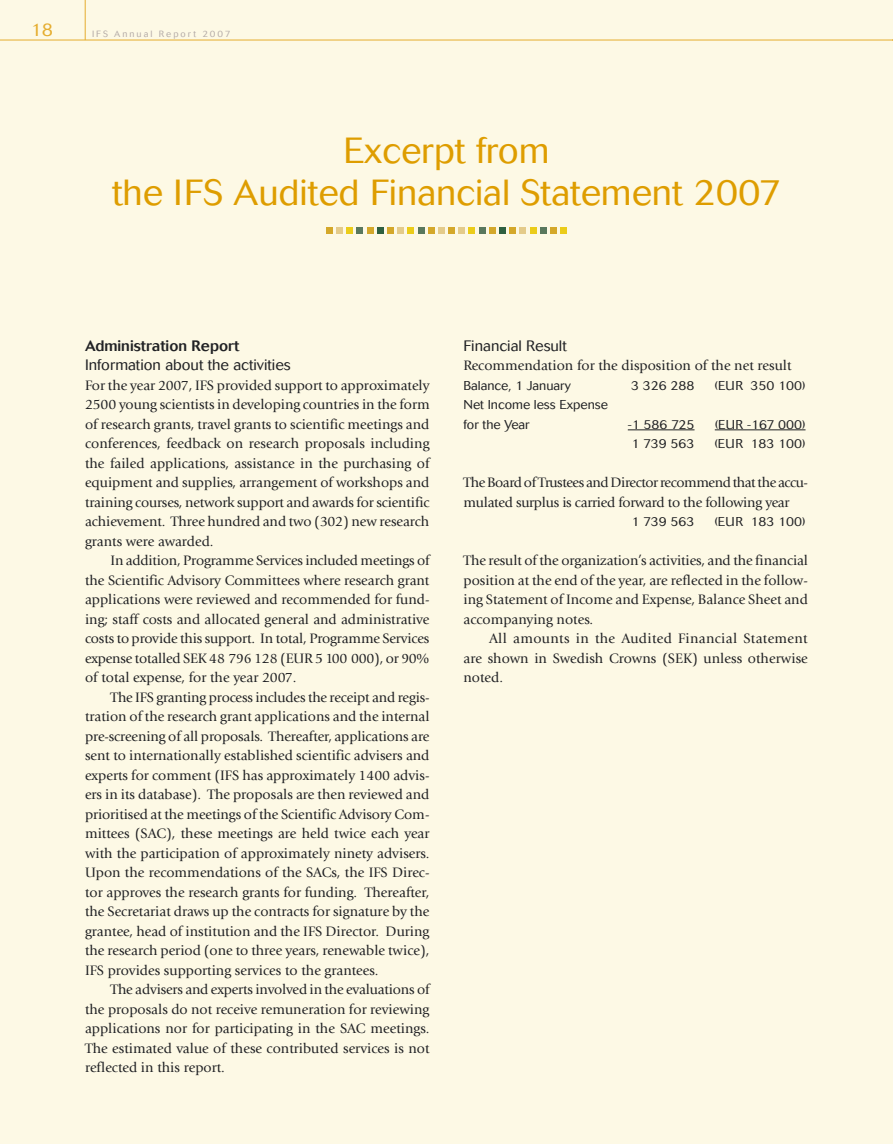
<style>
.page{position:relative;width:893px;height:1144px;background:#fdf9e5}
.page>*{position:absolute;margin:0;border:0;box-sizing:border-box;transform-origin:0 0}
.t1{font:300 36px/42px "Cosmos";color:#de9d00;text-align:center}
.t2{font:300 18px "Cosmos";color:#e5ad2f}
.t3{font:300 15px "Cosmos";color:#202124}
.t4{font:500 15px "Cosmos";color:#202124}
.t5{font:14.25px/19.5px "Giovanni";color:#202124;text-align:justify}
.t6{font:14.25px/19.5px "Giovanni";letter-spacing:-.03em;color:#202124}
.t7{font:300 12.75px/19.5px "Cosmos";color:#202124}
.t8{font:300 9px "Cosmos";letter-spacing:.23em;color:#b4aba7}
</style>
<div class="page">
<hr style="left:0;top:40px;width:893px;height:1px;background:#e5ad2f">
<hr style="left:85px;top:0;width:1px;height:40px;background:#e5ad2f">
<hr style="left:628px;top:429px;width:66px;height:1px;background:#202124">
<hr style="left:715px;top:429px;width:90px;height:1px;background:#202124">
<div style="left:438px;top:228px;width:7px;height:6px;background:#e4cb8a"></div>
<svg style="left:398px;top:228px;width:36px;height:6px"></svg>
<div style="left:387px;top:228px;width:7px;height:6px;background:#d4a82a"></div>
<svg style="left:347px;top:228px;width:36px;height:6px"></svg>
<div style="left:336px;top:228px;width:7px;height:6px;background:#e4cb8a"></div>
<div style="left:326px;top:228px;width:7px;height:6px;background:#d4a82a"></div>
<div style="left:560px;top:228px;width:7px;height:6px;background:#ebcc19"></div>
<svg style="left:520px;top:228px;width:36px;height:6px"></svg>
<div style="left:509px;top:228px;width:7px;height:6px;background:#d4a82a"></div>
<div style="left:499px;top:228px;width:7px;height:6px;background:#2e6040"></div>
<svg style="left:459px;top:228px;width:36px;height:6px"></svg>
<div style="left:448px;top:228px;width:7px;height:6px;background:#d4a82a"></div>
<p class="t2" style="left:31px;top:20px;width:24px">18</p>
<p class="t8" style="left:92px;top:28px;width:140px">IFS Annual Report 2007</p>
<h1 class="t1" style="left:112px;top:130px;width:670px">Excerpt from<br>the IFS Audited Financial Statement 2007</h1>
<p class="t4" style="left:85px;top:337px;width:156px">Administration Report</p>
<p class="t3" style="left:85px;top:356px;width:207px">Information about the activities</p>
<p class="t5" style="left:85px;top:375px;width:346px">For the year 2007, IFS provided support to approximately 2500 young scientists in developing countries in the form of research grants, travel grants to scientific meetings and conferences, feedback on research proposals including the failed applications, assistance in the purchasing of equipment and supplies, arrangement of workshops and training courses, network support and awards for scientific achievement. Three hundred and two (302) new research grants were awarded.</p>
<p class="t5" style="left:85px;top:551px;width:346px;text-indent:25px">In addition, Programme Services included meetings of the Scientific Advisory Committees where research grant applications were reviewed and recommended for fund&shy;ing; staff costs and allocated general and administrative costs to provide this support. In total, Programme Services expense totalled SEK 48 796 128 (EUR 5 100 000), or 90% of total expense, for the year 2007.</p>
<p class="t5" style="left:85px;top:687px;width:346px;text-indent:25px">The IFS granting process includes the receipt and regis&shy;tration of the research grant applications and the internal pre-screening of all proposals. Thereafter, applications are sent to internationally established scientific advisers and experts for comment (IFS has approximately 1400 advis&shy;ers in its database). The proposals are then reviewed and prioritised at the meetings of the Scientific Advisory Com&shy;mittees (SAC), these meetings are held twice each year with the participation of approximately ninety advisers.<br>Upon the recommendations of the SACs, the IFS Direc&shy;tor approves the research grants for funding. Thereafter, the Secretariat draws up the contracts for signature by the grantee, head of institution and the IFS Director. During the research period (one to three years, renewable twice), IFS provides supporting services to the grantees.</p>
<p class="t5" style="left:85px;top:980px;width:346px;text-indent:25px">The advisers and experts involved in the evaluations of the proposals do not receive remuneration for reviewing applications nor for participating in the SAC meetings.<br>The estimated value of these contributed services is not reflected in this report.</p>
<p class="t3" style="left:463px;top:337px;width:105px">Financial Result</p>
<p class="t5" style="left:463px;top:356px;width:330px">Recommendation for the disposition of the net result</p>
<p class="t7" style="left:463px;top:376px;width:109px">Balance, 1 January</p>
<p class="t7" style="left:631px;top:376px;width:65px">3 326 288</p>
<p class="t7" style="left:714px;top:376px;width:92px">(EUR 350 100)</p>
<p class="t7" style="left:463px;top:395px;width:146px">Net Income less Expense for the Year</p>
<p class="t7" style="left:628px;top:415px;width:68px">-1 586 725</p>
<p class="t7" style="left:715px;top:415px;width:92px">(EUR -167 000)</p>
<p class="t7" style="left:631px;top:434px;width:64px">1 739 563</p>
<p class="t7" style="left:714px;top:434px;width:92px">(EUR 183 100)</p>
<p class="t6" style="left:463px;top:473px;width:346px">The Board of Trustees and Director recommend that the accu&shy;mulated surplus is carried forward to the following year</p>
<p class="t7" style="left:631px;top:512px;width:64px">1 739 563</p>
<p class="t7" style="left:714px;top:512px;width:92px">(EUR 183 100)</p>
<p class="t5" style="left:463px;top:551px;width:346px">The result of the organization’s activities, and the financial position at the end of the year, are reflected in the follow&shy;ing Statement of Income and Expense, Balance Sheet and accompanying notes.</p>
<p class="t5" style="left:463px;top:629px;width:346px;text-indent:25px">All amounts in the Audited Financial Statement are shown in Swedish Crowns (SEK) unless otherwise noted.</p>
</div>
